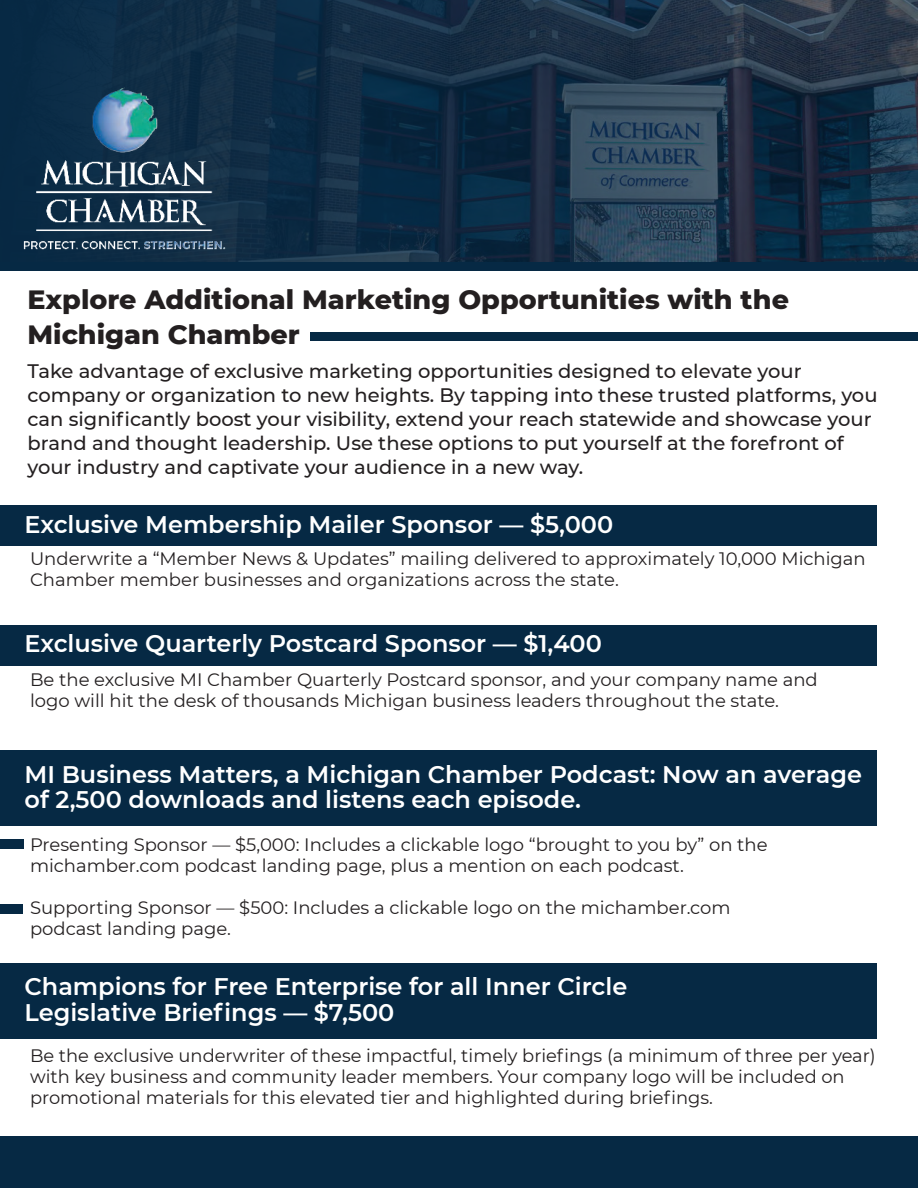
<style>
.page{position:relative;width:918px;height:1188px;background:#fff}
.page>*{position:absolute;margin:0;border:0;box-sizing:border-box;transform-origin:0 0}
.t1{font:800 27px/34.5px "Montserrat";color:#231f20}
.t2{font:600 24px/25.5px "Montserrat";color:#fff}
.t3{font:500 19.5px/24px "Montserrat";color:#231f20}
.t4{font:18px/21px "Montserrat";color:#231f20}
</style>
<div class="page">
<div style="left:0;top:505px;width:877px;height:40px;background:#062944"></div>
<svg style="left:819px;top:0;width:99px;height:262px;background:#1d354a"></svg>
<svg style="left:0;top:0;width:819px;height:262px;background:#173047"></svg>
<div style="left:0;top:262px;width:918px;height:9px;background:#062944"></div>
<div style="left:0;top:1137px;width:918px;height:51px;background:#062944"></div>
<div style="left:310px;top:332px;width:608px;height:8px;background:#062944"></div>
<img style="left:21px;top:66px;width:205px;height:196px">
<div style="left:0;top:625px;width:877px;height:40px;background:#062944"></div>
<div style="left:0;top:750px;width:877px;height:76px;background:#062944"></div>
<div style="left:0;top:840px;width:23px;height:9px;background:#062944"></div>
<div style="left:0;top:964px;width:877px;height:75px;background:#062944"></div>
<div style="left:0;top:904px;width:22px;height:9px;background:#062944"></div>
<h1 class="t1" style="left:27px;top:284px;width:763px">Explore Additional Marketing Opportunities with the<br>Michigan Chamber</h1>
<p class="t3" style="left:27px;top:361px;width:852px">Take advantage of exclusive marketing opportunities designed to elevate your company or organization to new heights. By tapping into these trusted platforms, you can significantly boost your visibility, extend your reach statewide and showcase your brand and thought leadership. Use these options to put yourself at the forefront of your industry and captivate your audience in a new way.</p>
<h2 class="t2" style="left:25px;top:513px;width:590px">Exclusive Membership Mailer Sponsor — $5,000</h2>
<p class="t4" style="left:30px;top:549px;width:837px">Underwrite a “Member News &amp; Updates” mailing delivered to approximately 10,000 Michigan<br>Chamber member businesses and organizations across the state.</p>
<h2 class="t2" style="left:25px;top:632px;width:579px">Exclusive Quarterly Postcard Sponsor — $1,400</h2>
<p class="t4" style="left:30px;top:670px;width:789px">Be the exclusive MI Chamber Quarterly Postcard sponsor, and your company name and logo will hit the desk of thousands Michigan business leaders throughout the state.</p>
<h2 class="t2" style="left:25px;top:762px;width:839px">MI Business Matters, a Michigan Chamber Podcast: Now an average of 2,500 downloads and listens each episode.</h2>
<p class="t4" style="left:30px;top:834px;width:739px">Presenting Sponsor — $5,000: Includes a clickable logo “brought to you by” on the michamber.com podcast landing page, plus a mention on each podcast.</p>
<p class="t4" style="left:30px;top:897px;width:702px">Supporting Sponsor — $500: Includes a clickable logo on the michamber.com podcast landing page.</p>
<h2 class="t2" style="left:25px;top:975px;width:604px">Champions for Free Enterprise for all Inner Circle<br>Legislative Briefings — $7,500</h2>
<p class="t4" style="left:30px;top:1045px;width:847px">Be the exclusive underwriter of these impactful, timely briefings (a minimum of three per year) with key business and community leader members. Your company logo will be included on promotional materials for this elevated tier and highlighted during briefings.</p>
</div>
